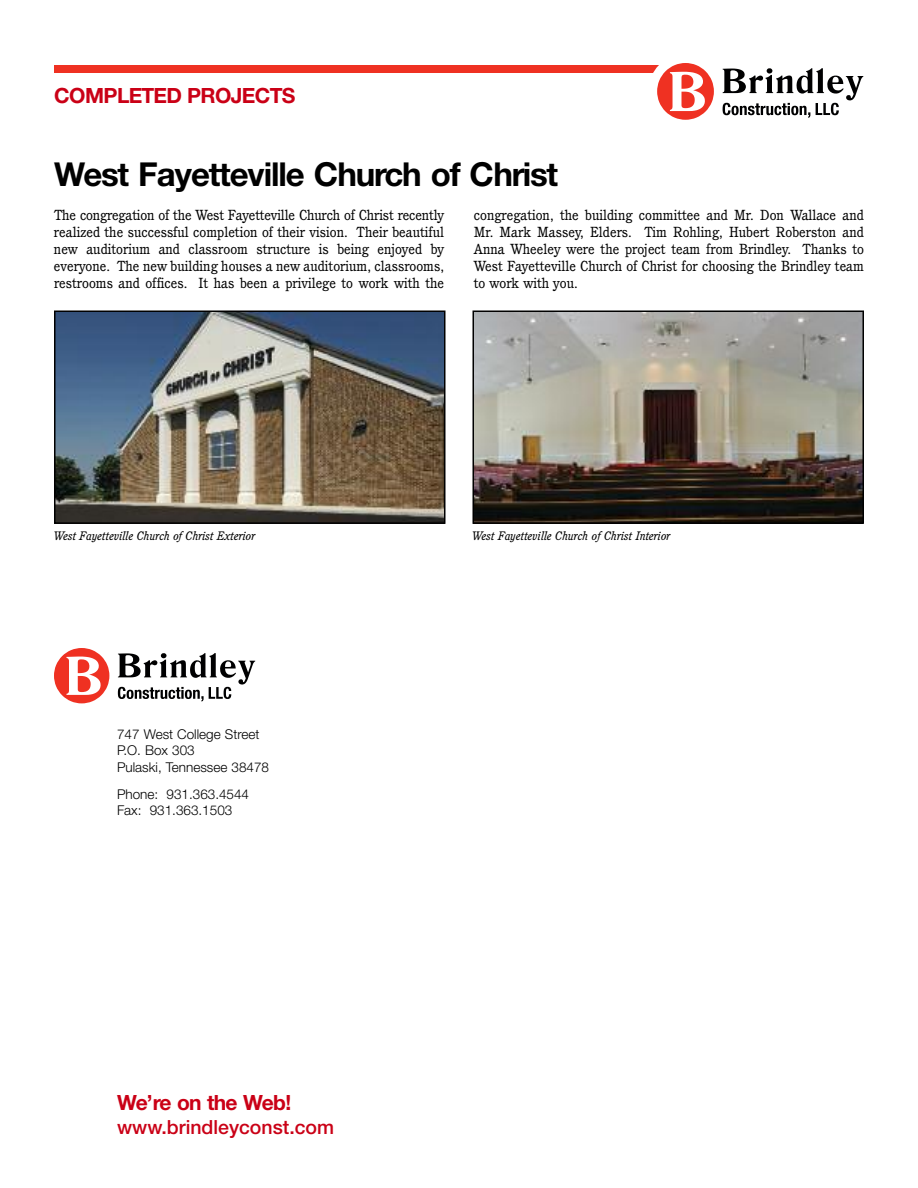
<style>
.page{position:relative;width:918px;height:1188px;background:#fff}
.page>*{position:absolute;margin:0;border:0;box-sizing:border-box;transform-origin:0 0}
.t1{font:700 33px "Helvetica Neue";letter-spacing:-.035em;color:#000}
.t2{font:700 21px "Helvetica Neue";letter-spacing:-.035em;color:#ca0016}
.t3{font:500 19.5px "Helvetica Neue";color:#ca0016}
.t4{font:14.25px/17.1px "Cushing";color:#000;text-align:justify}
.t5{font:300 13.5px/16.5px "Helvetica Neue";color:#000}
.t6{font:italic 12px "Cushing";color:#000}
</style>
<div class="page">
<div style="left:54px;top:65px;width:634px;height:8px;background:#ef3122"></div>
<svg style="left:653px;top:63px;width:210px;height:57px"></svg>
<svg style="left:54px;top:648px;width:55px;height:55px"></svg>
<svg style="left:118px;top:653px;width:137px;height:48px"></svg>
<img style="left:57px;top:313px;width:386px;height:208px">
<div style="left:54px;top:310px;width:392px;height:214px;border:2px solid #000"></div>
<img style="left:475px;top:313px;width:386px;height:208px">
<div style="left:472px;top:310px;width:392px;height:214px;border:2px solid #000"></div>
<h2 class="t2" style="left:54px;top:88px;width:243px">COMPLETED PROJECTS</h2>
<h1 class="t1" style="left:54px;top:162px;width:506px">West Fayetteville Church of Christ</h1>
<p class="t4" style="left:54px;top:208px;width:392px">The congregation of the West Fayetteville Church of Christ recently realized the successful completion of their vision. Their beautiful new auditorium and classroom structure is being enjoyed by everyone. The new building houses a new auditorium, classrooms, restrooms and offices. It has been a privilege to work with the</p>
<p class="t4" style="left:474px;top:208px;width:392px">congregation, the building committee and Mr. Don Wallace and Mr. Mark Massey, Elders. Tim Rohling, Hubert Roberston and Anna Wheeley were the project team from Brindley. Thanks to West Fayetteville Church of Christ for choosing the Brindley team to work with you.</p>
<p class="t6" style="left:54px;top:531px;width:203px">West Fayetteville Church of Christ Exterior</p>
<p class="t6" style="left:472px;top:531px;width:200px">West Fayetteville Church of Christ Interior</p>
<p class="t5" style="left:117px;top:727px;width:154px">747 West College Street<br>P.O. Box 303<br>Pulaski, Tennessee 38478</p>
<p class="t5" style="left:117px;top:787px;width:134px">Phone: 931.363.4544<br>Fax: 931.363.1503</p>
<h2 class="t2" style="left:117px;top:1095px;width:176px">We’re on the Web!</h2>
<h3 class="t3" style="left:117px;top:1120px;width:219px">www.brindleyconst.com</h3>
</div>
